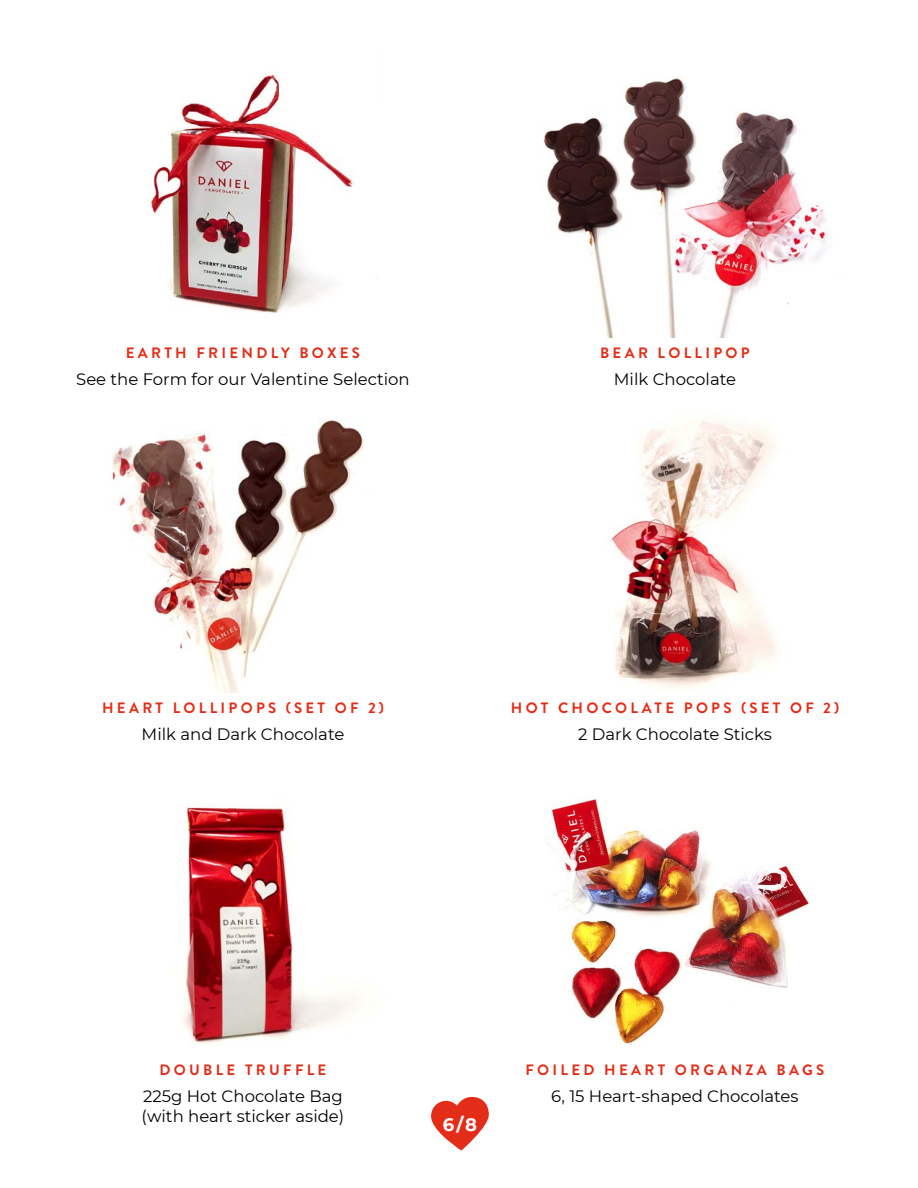
<style>
.page{position:relative;width:918px;height:1188px;background:#fff}
.page>*{position:absolute;margin:0;border:0;box-sizing:border-box;transform-origin:0 0}
.t1{font:700 18px "Montserrat";color:#fff}
.Description{font:16.5px/19.8px "Montserrat";color:#000}
.Product_Name{font:700 15px "Brandon Grotesque";letter-spacing:.22em;color:#e32d18}
</style>
<div class="page">
<svg style="left:431px;top:1097px;width:58px;height:54px"></svg>
<img style="left:543px;top:77px;width:285px;height:261px">
<img style="left:150px;top:72px;width:228px;height:241px">
<img style="left:609px;top:420px;width:169px;height:267px">
<img style="left:551px;top:799px;width:258px;height:246px">
<img style="left:183px;top:807px;width:174px;height:239px">
<img style="left:111px;top:420px;width:254px;height:273px">
<p class="Product_Name" style="left:126px;top:343px;width:236px">EARTH FRIENDLY BOXES</p>
<p class="Description" style="left:76px;top:368px;width:335px">See the Form for our Valentine Selection</p>
<p class="Product_Name" style="left:600px;top:343px;width:151px">BEAR LOLLIPOP</p>
<p class="Description" style="left:614px;top:368px;width:124px">Milk Chocolate</p>
<p class="Product_Name" style="left:102px;top:698px;width:283px">HEART LOLLIPOPS (SET OF 2)</p>
<p class="Description" style="left:142px;top:724px;width:204px">Milk and Dark Chocolate</p>
<p class="Product_Name" style="left:511px;top:698px;width:330px">HOT CHOCOLATE POPS (SET OF 2)</p>
<p class="Description" style="left:578px;top:724px;width:195px">2 Dark Chocolate Sticks</p>
<p class="Product_Name" style="left:159px;top:1060px;width:169px">DOUBLE TRUFFLE</p>
<p class="Description" style="left:142px;top:1085px;width:204px">225g Hot Chocolate Bag (with heart sticker aside)</p>
<p class="t1" style="left:443px;top:1111px;width:36px">6/8</p>
<p class="Product_Name" style="left:526px;top:1060px;width:300px">FOILED HEART ORGANZA BAGS</p>
<p class="Description" style="left:551px;top:1085px;width:249px">6, 15 Heart-shaped Chocolates</p>
</div>
